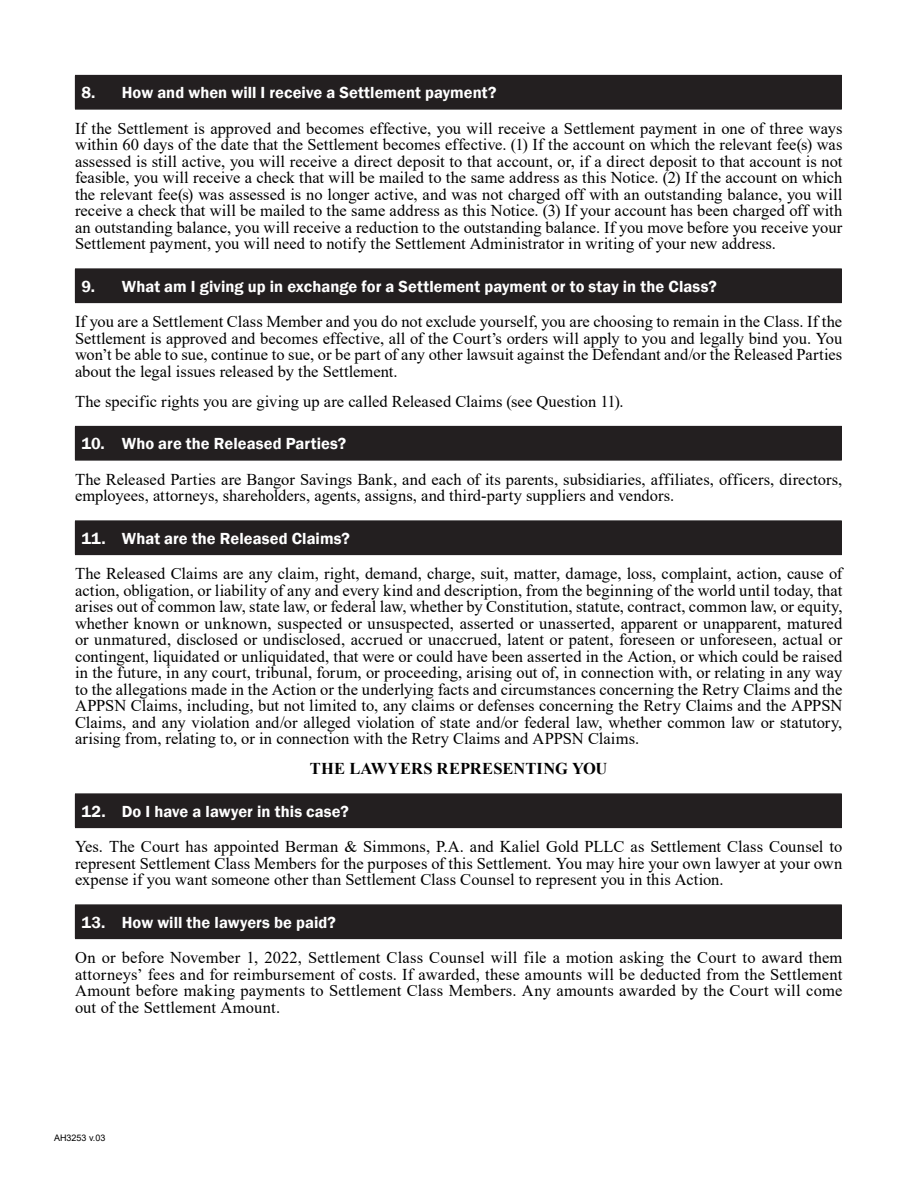
<style>
.page{position:relative;width:918px;height:1188px;background:#fff}
.page>*{position:absolute;margin:0;border:0;box-sizing:border-box;transform-origin:0 0}
.First_Page_Header{font:16.5px/16.5px "Times New Roman";letter-spacing:.005em;color:#000;text-align:justify}
.t1{font:600 16.5px "Franklin Gothic";letter-spacing:.005em;color:#fff}
.First_Page_Header-2{font:700 16.5px "Times New Roman";letter-spacing:.01em;color:#000}
.t2{font:9px "Arial";color:#000}
</style>
<div class="page">
<div style="left:75px;top:75px;width:766px;height:34px;background:#231f20"></div>
<hr style="left:75px;top:75px;width:767px;height:1px;background:#231f20">
<hr style="left:841px;top:76px;width:1px;height:33px;background:#231f20">
<hr style="left:75px;top:109px;width:767px;height:1px;background:#231f20">
<div style="left:75px;top:269px;width:766px;height:34px;background:#231f20"></div>
<hr style="left:75px;top:268px;width:767px;height:1px;background:#231f20">
<hr style="left:841px;top:269px;width:1px;height:33px;background:#231f20">
<hr style="left:75px;top:302px;width:767px;height:1px;background:#231f20">
<div style="left:75px;top:426px;width:766px;height:34px;background:#231f20"></div>
<hr style="left:75px;top:426px;width:767px;height:1px;background:#231f20">
<hr style="left:841px;top:427px;width:1px;height:33px;background:#231f20">
<hr style="left:75px;top:460px;width:767px;height:1px;background:#231f20">
<div style="left:75px;top:521px;width:766px;height:34px;background:#231f20"></div>
<hr style="left:75px;top:520px;width:767px;height:1px;background:#231f20">
<hr style="left:841px;top:521px;width:1px;height:33px;background:#231f20">
<hr style="left:75px;top:554px;width:767px;height:1px;background:#231f20">
<div style="left:75px;top:794px;width:766px;height:34px;background:#231f20"></div>
<hr style="left:841px;top:794px;width:1px;height:33px;background:#231f20">
<hr style="left:75px;top:827px;width:767px;height:1px;background:#231f20">
<div style="left:75px;top:905px;width:766px;height:34px;background:#231f20"></div>
<hr style="left:75px;top:904px;width:767px;height:1px;background:#231f20">
<hr style="left:841px;top:905px;width:1px;height:33px;background:#231f20">
<hr style="left:75px;top:938px;width:767px;height:1px;background:#231f20">
<p class="t1" style="left:81px;top:82px;width:417px">8. How and when will I receive a Settlement payment?</p>
<p class="First_Page_Header" style="left:75px;top:119px;width:769px">If the Settlement is approved and becomes effective, you will receive a Settlement payment in one of three ways within 60 days of the date that the Settlement becomes effective. (1) If the account on which the relevant fee(s) was assessed is still active, you will receive a direct deposit to that account, or, if a direct deposit to that account is not feasible, you will receive a check that will be mailed to the same address as this Notice. (2) If the account on which the relevant fee(s) was assessed is no longer active, and was not charged off with an outstanding balance, you will receive a check that will be mailed to the same address as this Notice. (3) If your account has been charged off with an outstanding balance, you will receive a reduction to the outstanding balance. If you move before you receive your Settlement payment, you will need to notify the Settlement Administrator in writing of your new address.</p>
<p class="t1" style="left:81px;top:276px;width:637px">9. What am I giving up in exchange for a Settlement payment or to stay in the Class?</p>
<p class="First_Page_Header" style="left:75px;top:313px;width:769px">If you are a Settlement Class Member and you do not exclude yourself, you are choosing to remain in the Class. If the Settlement is approved and becomes effective, all of the Court’s orders will apply to you and legally bind you. You won’t be able to sue, continue to sue, or be part of any other lawsuit against the Defendant and/or the Released Parties about the legal issues released by the Settlement.</p>
<p class="First_Page_Header" style="left:75px;top:392px;width:550px">The specific rights you are giving up are called Released Claims (see Question 11).</p>
<p class="t1" style="left:81px;top:433px;width:266px">10. Who are the Released Parties?</p>
<p class="First_Page_Header" style="left:75px;top:470px;width:769px">The Released Parties are Bangor Savings Bank, and each of its parents, subsidiaries, affiliates, officers, directors, employees, attorneys, shareholders, agents, assigns, and third-party suppliers and vendors.</p>
<p class="t1" style="left:81px;top:528px;width:270px">11. What are the Released Claims?</p>
<p class="First_Page_Header" style="left:75px;top:565px;width:769px">The Released Claims are any claim, right, demand, charge, suit, matter, damage, loss, complaint, action, cause of action, obligation, or liability of any and every kind and description, from the beginning of the world until today, that arises out of common law, state law, or federal law, whether by Constitution, statute, contract, common law, or equity, whether known or unknown, suspected or unsuspected, asserted or unasserted, apparent or unapparent, matured or unmatured, disclosed or undisclosed, accrued or unaccrued, latent or patent, foreseen or unforeseen, actual or contingent, liquidated or unliquidated, that were or could have been asserted in the Action, or which could be raised in the future, in any court, tribunal, forum, or proceeding, arising out of, in connection with, or relating in any way to the allegations made in the Action or the underlying facts and circumstances concerning the Retry Claims and the APPSN Claims, including, but not limited to, any claims or defenses concerning the Retry Claims and the APPSN Claims, and any violation and/or alleged violation of state and/or federal law, whether common law or statutory, arising from, relating to, or in connection with the Retry Claims and APPSN Claims.</p>
<p class="First_Page_Header-2" style="left:310px;top:757px;width:299px">THE LAWYERS REPRESENTING YOU</p>
<p class="t1" style="left:81px;top:801px;width:269px">12. Do I have a lawyer in this case?</p>
<p class="First_Page_Header" style="left:75px;top:838px;width:769px">Yes. The Court has appointed Berman &amp; Simmons, P.A. and Kaliel Gold PLLC as Settlement Class Counsel to represent Settlement Class Members for the purposes of this Settlement. You may hire your own lawyer at your own expense if you want someone other than Settlement Class Counsel to represent you in this Action.</p>
<p class="t1" style="left:81px;top:912px;width:256px">13. How will the lawyers be paid?</p>
<p class="First_Page_Header" style="left:75px;top:949px;width:769px">On or before November 1, 2022, Settlement Class Counsel will file a motion asking the Court to award them attorneys’ fees and for reimbursement of costs. If awarded, these amounts will be deducted from the Settlement Amount before making payments to Settlement Class Members. Any amounts awarded by the Court will come out of the Settlement Amount.</p>
<p class="t2" style="left:54px;top:1131px;width:53px">AH3253 v.03</p>
</div>
